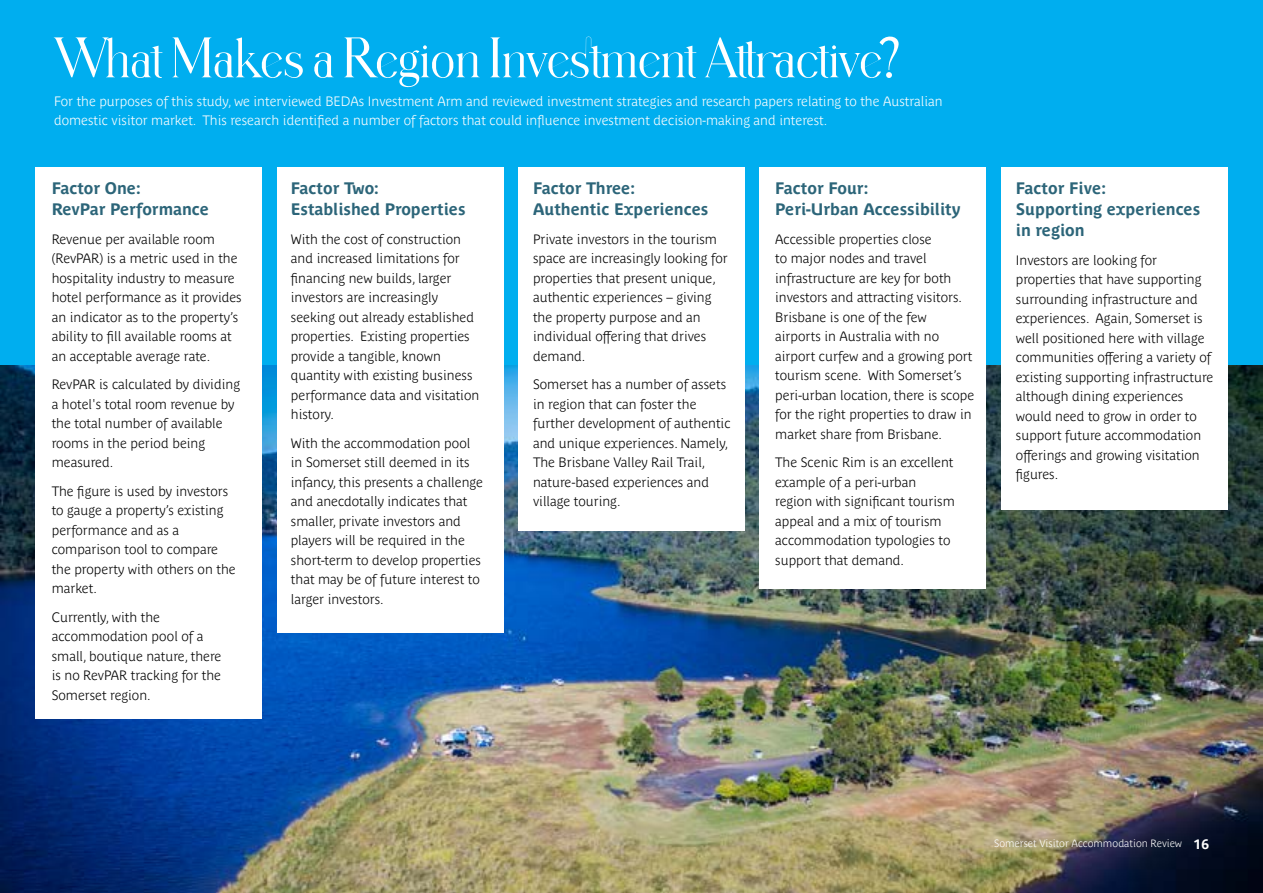
<style>
.page{position:relative;width:1263px;height:893px;background:#00aeef}
.page>*{position:absolute;margin:0;border:0;box-sizing:border-box;transform-origin:0 0}
.t1{font:57px "Nathile";letter-spacing:-.005em;color:#fff}
.t2{font:700 16.5px/21px "Parisine Plus Std";color:#2c6579}
.t3{font:700 13.5px/19.5px "Parisine Plus Std Clair";color:#000}
.t4{font:700 13.5px/19.5px "Parisine Plus Std Clair";color:#fff}
.t5{font:700 10.5px "Parisine Plus Std Clair";color:#fff}
.s1{font-family:"Parisine Plus Std";font-size:13.5px}
</style>
<div class="page">
<img style="left:0;top:365px;width:1263px;height:528px">
<div style="left:36px;top:167px;width:226px;height:552px;background:#fff"></div>
<div style="left:277px;top:167px;width:227px;height:465px;background:#fff"></div>
<div style="left:518px;top:167px;width:227px;height:364px;background:#fff"></div>
<div style="left:759px;top:167px;width:227px;height:422px;background:#fff"></div>
<div style="left:1001px;top:167px;width:226px;height:342px;background:#fff"></div>
<h1 class="t1" style="left:54px;top:32px;width:848px">WhatMakesaRegion Investment Attractive?</h1>
<p class="t4" style="left:54px;top:91px;width:890px">For the purposes of this study, we interviewed BEDAs Investment Arm and reviewed investment strategies and research papers relating to the Australian domestic visitor market. This research identified a number of factors that could influence investment decision-making and interest.</p>
<p class="t2" style="left:52px;top:178px;width:159px">Factor One:<br>RevPar Performance</p>
<p class="t3" style="left:52px;top:229px;width:192px">Revenue per available room (RevPAR) is a metric used in the hospitality industry to measure hotel performance as it provides an indicator as to the property’s ability to fill available rooms at an acceptable average rate.</p>
<p class="t3" style="left:52px;top:375px;width:190px">RevPAR is calculated by dividing a hotel's total room revenue by the total number of available rooms in the period being measured.</p>
<p class="t3" style="left:52px;top:481px;width:186px">The figure is used by investors to gauge a property’s existing performance and as a comparison tool to compare the property with others on the market.</p>
<p class="t3" style="left:52px;top:607px;width:171px">Currently, with the accommodation pool of a small, boutique nature, there is no RevPAR tracking for the<br>Somerset region.</p>
<p class="t2" style="left:291px;top:178px;width:176px">Factor Two:<br>Established Properties</p>
<p class="t3" style="left:291px;top:229px;width:190px">With the cost of construction and increased limitations for financing new builds, larger investors are increasingly seeking out already established properties. Existing properties provide a tangible, known quantity with existing business performance data and visitation history.</p>
<p class="t3" style="left:291px;top:433px;width:194px">With the accommodation pool in Somerset still deemed in its infancy, this presents a challenge and anecdotally indicates that smaller, private investors and players will be required in the short-term to develop properties that may be of future interest to larger investors.</p>
<p class="t2" style="left:533px;top:178px;width:177px">Factor Three:<br>Authentic Experiences</p>
<p class="t3" style="left:533px;top:229px;width:196px">Private investors in the tourism space are increasingly looking for properties that present unique, authentic experiences – giving the property purpose and an individual offering that drives demand.</p>
<p class="t3" style="left:533px;top:375px;width:199px">Somerset has a number of assets in region that can foster the further development of authentic and unique experiences. Namely,<br>The Brisbane Valley Rail Trail, nature-based experiences and village touring.</p>
<p class="t2" style="left:775px;top:178px;width:187px">Factor Four:<br>Peri-Urban Accessibility</p>
<p class="t3" style="left:775px;top:229px;width:201px">Accessible properties close<br>to major nodes and travel infrastructure are key for both investors and attracting visitors.<br>Brisbane is one of the few airports in Australia with no airport curfew and a growing port tourism scene. With Somerset’s peri-urban location, there is scope for the right properties to draw in market share from Brisbane.</p>
<p class="t3" style="left:775px;top:453px;width:181px">The Scenic Rim is an excellent example of a peri-urban region with significant tourism appeal and a mix of tourism accommodation typologies to support that demand.</p>
<p class="t2" style="left:1016px;top:178px;width:186px">Factor Five:<br>Supporting experiences in region</p>
<p class="t3" style="left:1016px;top:250px;width:199px">Investors are looking for properties that have supporting surrounding infrastructure and experiences. Again, Somerset is well positioned here with village communities offering a variety of existing supporting infrastructure although dining experiences would need to grow in order to support future accommodation offerings and growing visitation figures.</p>
<p class="t5" style="left:994px;top:838px;width:216px">Somerset Visitor Accommodation Review <span class="s1">16</span></p>
</div>
